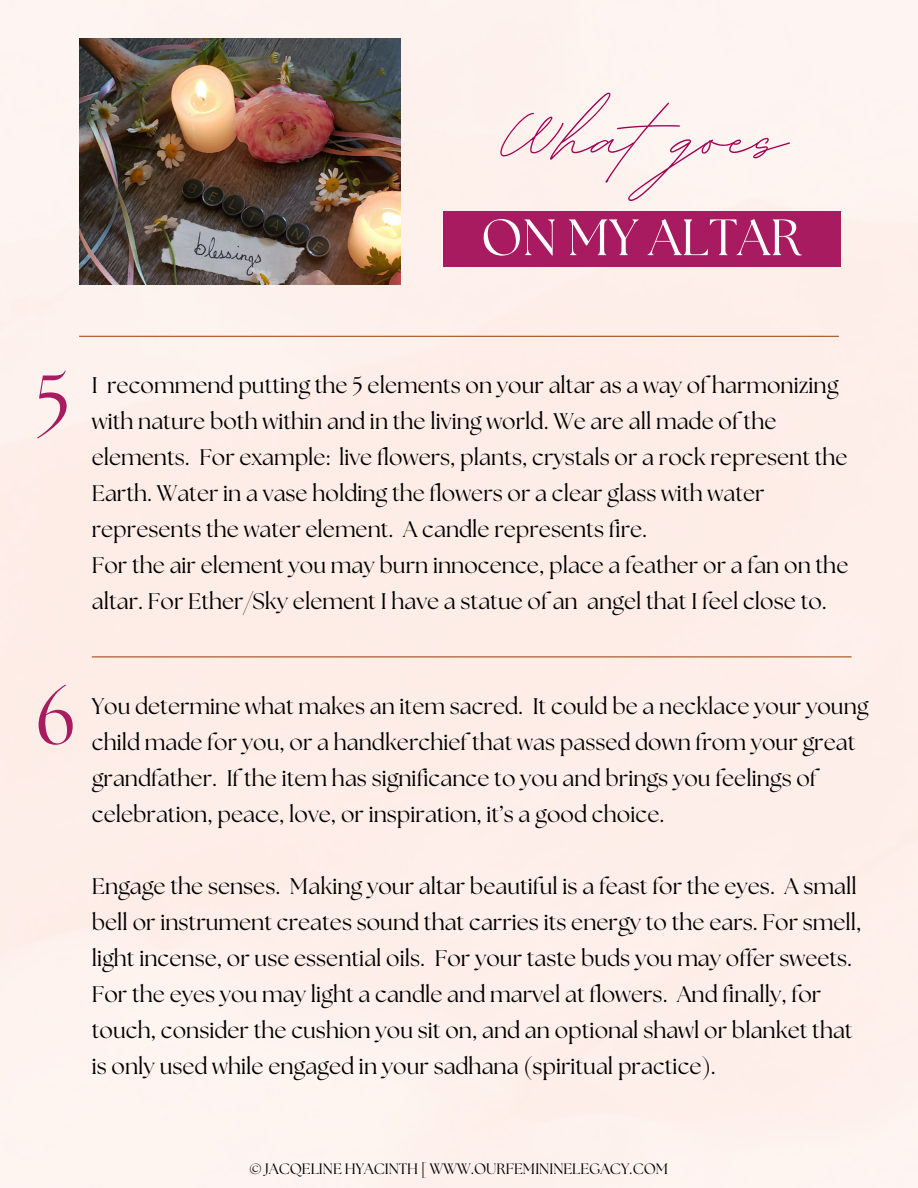
<style>
.page{position:relative;width:918px;height:1188px;background:#feeee9}
.page>*{position:absolute;margin:0;border:0;box-sizing:border-box;transform-origin:0 0}
.t1{font:118.2px "BD Script";letter-spacing:.005em;color:#a30052}
.t2{font:75px "The Seasons";color:#a91b60}
.t3{font:51px "The Seasons";color:#fff}
.t4{font:22.5px/36px "The Seasons";color:#000}
.t5{font:15px "The Seasons";color:#000}
</style>
<div class="page">
<hr style="left:79px;top:336px;width:760px;height:1px;background:#a2511d">
<div style="left:444px;top:211px;width:397px;height:56px;background:#a91b60"></div>
<hr style="left:92px;top:656px;width:760px;height:1px;background:#a2511d">
<img style="left:79px;top:38px;width:322px;height:247px">
<h1 class="t1" style="left:498px;top:60px;width:290px">What goes</h1>
<p class="t3" style="left:481px;top:214px;width:322px">ON MY ALTAR</p>
<p class="t2" style="left:36px;top:368px;width:36px">5</p>
<h3 class="t4" style="left:92px;top:368px;width:758px">I recommend putting the 5 elements on your altar as a way of harmonizing with nature both within and in the living world. We are all made of the elements. For example: live flowers, plants, crystals or a rock represent the Earth. Water in a vase holding the flowers or a clear glass with water represents the water element. A candle represents fire.<br>For the air element you may burn innocence, place a feather or a fan on the altar. For Ether/Sky element I have a statue of an angel that I feel close to.</h3>
<p class="t2" style="left:36px;top:684px;width:41px">6</p>
<h3 class="t4" style="left:92px;top:689px;width:778px">You determine what makes an item sacred. It could be a necklace your young child made for you, or a handkerchief that was passed down from your great grandfather. If the item has significance to you and brings you feelings of celebration, peace, love, or inspiration, it’s a good choice.</h3>
<h3 class="t4" style="left:92px;top:869px;width:771px">Engage the senses. Making your altar beautiful is a feast for the eyes. A small bell or instrument creates sound that carries its energy to the ears. For smell, light incense, or use essential oils. For your taste buds you may offer sweets.<br>For the eyes you may light a candle and marvel at flowers. And finally, for touch, consider the cushion you sit on, and an optional shawl or blanket that is only used while engaged in your sadhana (spiritual practice).</h3>
<p class="t5" style="left:250px;top:1162px;width:420px">© JACQELINE HYACINTH [ WWW.OURFEMININELEGACY.COM</p>
</div>
